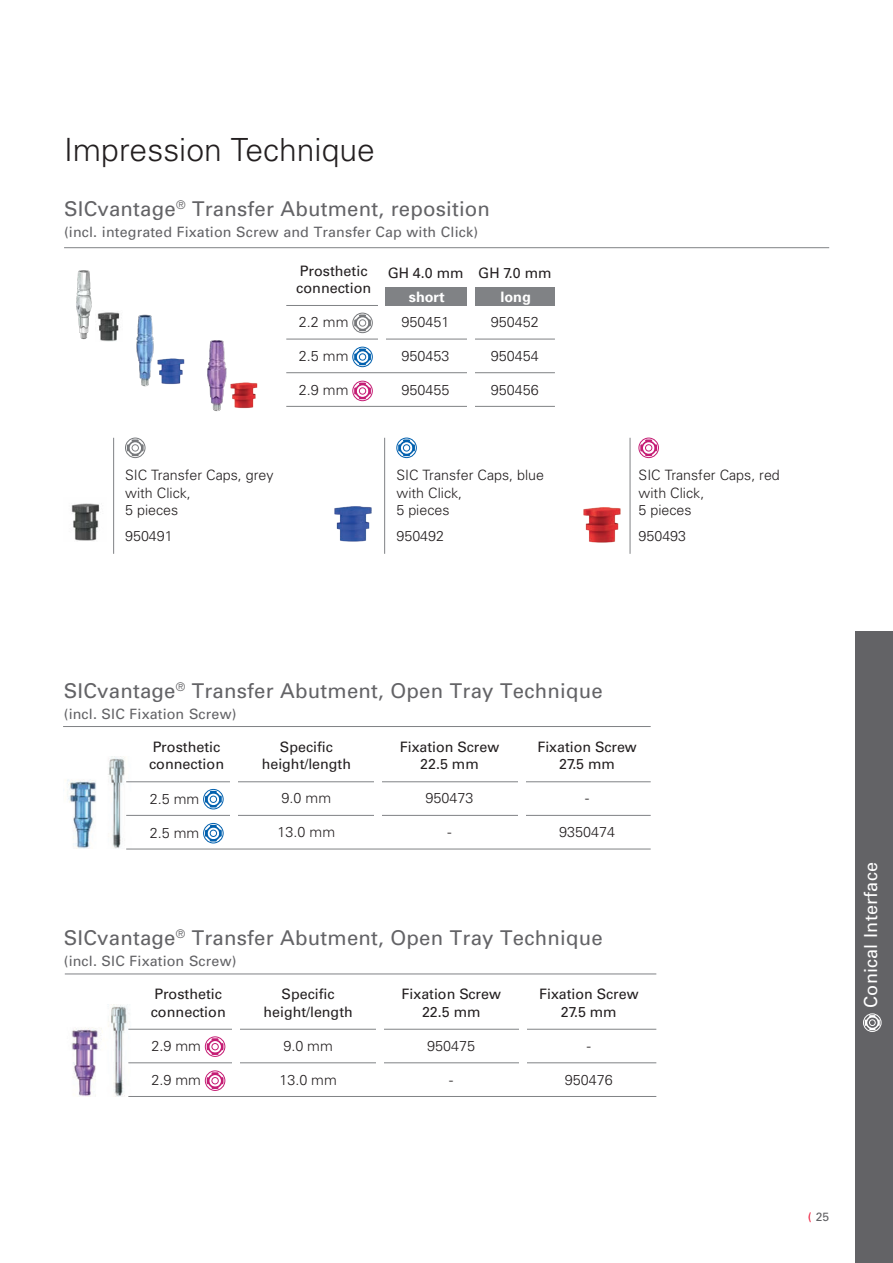
<style>
.page{position:relative;width:893px;height:1263px;background:#fff}
.page>*{position:absolute;margin:0;border:0;box-sizing:border-box;transform-origin:0 0}
.t1{font:300 31.95px "Univers";color:#231f20}
.t2{font:20.4px "Univers";letter-spacing:.01em;color:#636366}
.t3{font:18px "Univers";letter-spacing:.01em;color:#fff}
.t4{font:500 14.4px/17.2px "Univers CE";color:#231f20;text-align:center}
.t5{font:300 14.4px "Univers";color:#231f20}
.t6{font:700 14.4px "Univers";color:#fff}
.t7{font:300 14.25px/17.1px "Univers";color:#231f20}
.t8{font:14.25px "Univers";letter-spacing:.01em;color:#636366}
.t9{font:12px "Univers";color:#636366}
.s1{color:#ed1a3a}
</style>
<div class="page">
<img style="left:98px;top:312px;width:22px;height:30px">
<img style="left:71px;top:503px;width:29px;height:38px">
<img style="left:67px;top:757px;width:65px;height:92px">
<img style="left:71px;top:1005px;width:63px;height:92px">
<img style="left:334px;top:506px;width:38px;height:36px">
<img style="left:583px;top:507px;width:38px;height:36px">
<img style="left:231px;top:382px;width:27px;height:27px">
<img style="left:164px;top:358px;width:21px;height:27px">
<img style="left:76px;top:270px;width:22px;height:70px">
<img style="left:136px;top:314px;width:28px;height:73px">
<img style="left:207px;top:340px;width:24px;height:71px">
<div style="left:856px;top:631px;width:37px;height:632px;background:#636366"></div>
<svg style="left:354px;top:315px;width:17px;height:16px"></svg>
<div style="left:359px;top:319px;width:7px;height:7px;border:1px solid #808285;border-radius:50%"></div>
<div style="left:352px;top:313px;width:21px;height:20px;border:1px solid #76787b;border-radius:50%"></div>
<svg style="left:354px;top:349px;width:17px;height:16px"></svg>
<div style="left:359px;top:353px;width:7px;height:7px;border:1px solid #0160ae;border-radius:50%"></div>
<div style="left:352px;top:347px;width:21px;height:20px;border:1px solid #0160ae;border-radius:50%"></div>
<svg style="left:354px;top:383px;width:17px;height:16px"></svg>
<div style="left:359px;top:387px;width:7px;height:7px;border:1px solid #c51c74;border-radius:50%"></div>
<div style="left:352px;top:381px;width:21px;height:20px;border:1px solid #c51c74;border-radius:50%"></div>
<hr style="left:286px;top:305px;width:269px;height:1px;background:#808285">
<hr style="left:286px;top:339px;width:269px;height:1px;background:#808285">
<div style="left:378px;top:252px;width:8px;height:172px;background:#fff"></div>
<hr style="left:286px;top:372px;width:269px;height:1px;background:#808285">
<hr style="left:286px;top:406px;width:269px;height:1px;background:#808285">
<hr style="left:64px;top:247px;width:765px;height:1px;background:#808285">
<hr style="left:113px;top:438px;width:1px;height:116px;background:#808285">
<hr style="left:384px;top:438px;width:1px;height:116px;background:#808285">
<hr style="left:630px;top:438px;width:1px;height:116px;background:#808285">
<div style="left:472px;top:287px;width:83px;height:18px;background:#808285"></div>
<div style="left:386px;top:287px;width:82px;height:18px;background:#808285"></div>
<div style="left:467px;top:252px;width:8px;height:172px;background:#fff"></div>
<svg style="left:205px;top:791px;width:17px;height:16px"></svg>
<div style="left:210px;top:796px;width:7px;height:7px;border:1px solid #0160ae;border-radius:50%"></div>
<div style="left:203px;top:789px;width:20px;height:20px;border:1px solid #0160ae;border-radius:50%"></div>
<svg style="left:205px;top:825px;width:17px;height:16px"></svg>
<div style="left:210px;top:830px;width:7px;height:7px;border:1px solid #0160ae;border-radius:50%"></div>
<div style="left:203px;top:823px;width:20px;height:20px;border:1px solid #0160ae;border-radius:50%"></div>
<hr style="left:126px;top:781px;width:525px;height:1px;background:#808285">
<hr style="left:126px;top:815px;width:525px;height:1px;background:#808285">
<div style="left:231px;top:728px;width:7px;height:133px;background:#fff"></div>
<div style="left:374px;top:728px;width:8px;height:133px;background:#fff"></div>
<div style="left:518px;top:728px;width:7px;height:133px;background:#fff"></div>
<hr style="left:126px;top:849px;width:525px;height:1px;background:#808285">
<hr style="left:63px;top:726px;width:588px;height:1px;background:#808285">
<svg style="left:207px;top:1038px;width:16px;height:17px"></svg>
<div style="left:212px;top:1043px;width:7px;height:7px;border:1px solid #c51c74;border-radius:50%"></div>
<div style="left:205px;top:1036px;width:20px;height:21px;border:1px solid #c51c74;border-radius:50%"></div>
<svg style="left:207px;top:1072px;width:16px;height:17px"></svg>
<div style="left:212px;top:1077px;width:7px;height:7px;border:1px solid #c51c74;border-radius:50%"></div>
<div style="left:205px;top:1070px;width:20px;height:21px;border:1px solid #c51c74;border-radius:50%"></div>
<hr style="left:128px;top:1029px;width:528px;height:1px;background:#808285">
<hr style="left:128px;top:1062px;width:528px;height:1px;background:#808285">
<div style="left:232px;top:976px;width:8px;height:133px;background:#fff"></div>
<div style="left:376px;top:976px;width:8px;height:133px;background:#fff"></div>
<div style="left:519px;top:976px;width:8px;height:133px;background:#fff"></div>
<hr style="left:128px;top:1096px;width:528px;height:1px;background:#808285">
<hr style="left:65px;top:974px;width:591px;height:1px;background:#808285">
<svg style="left:127px;top:439px;width:17px;height:17px"></svg>
<div style="left:132px;top:444px;width:7px;height:7px;border:1px solid #808285;border-radius:50%"></div>
<div style="left:125px;top:438px;width:20px;height:20px;border:1px solid #76787b;border-radius:50%"></div>
<svg style="left:865px;top:1015px;width:15px;height:15px"></svg>
<div style="left:869px;top:1019px;width:6px;height:7px;border:1px solid #fff;border-radius:50%"></div>
<div style="left:863px;top:1013px;width:18px;height:19px;border:1px solid #fff;border-radius:50%"></div>
<svg style="left:398px;top:439px;width:17px;height:17px"></svg>
<div style="left:403px;top:444px;width:7px;height:7px;border:1px solid #0160ae;border-radius:50%"></div>
<div style="left:396px;top:438px;width:21px;height:20px;border:1px solid #0160ae;border-radius:50%"></div>
<svg style="left:640px;top:439px;width:17px;height:17px"></svg>
<div style="left:645px;top:444px;width:7px;height:7px;border:1px solid #c51c74;border-radius:50%"></div>
<div style="left:639px;top:438px;width:20px;height:20px;border:1px solid #c51c74;border-radius:50%"></div>
<p class="t1" style="left:64px;top:131px;width:312px">Impression Technique</p>
<p class="t2" style="left:64px;top:197px;width:427px">SICvantage<sup>®</sup> Transfer Abutment, reposition</p>
<p class="t8" style="left:64px;top:223px;width:415px">(incl. integrated Fixation Screw and Transfer Cap with Click)</p>
<p class="t4" style="left:300px;top:262px;width:69px">Prosthetic</p>
<p class="t4" style="left:296px;top:280px;width:77px">connection</p>
<p class="t4" style="left:388px;top:265px;width:77px">GH 4.0 mm</p>
<p class="t4" style="left:478px;top:265px;width:75px">GH 7.0 mm</p>
<p class="t6" style="left:409px;top:288px;width:38px">short</p>
<p class="t6" style="left:500px;top:288px;width:32px">long</p>
<p class="t5" style="left:299px;top:314px;width:51px">2.2 mm</p>
<p class="t5" style="left:402px;top:313px;width:49px">950451</p>
<p class="t5" style="left:491px;top:313px;width:49px">950452</p>
<p class="t5" style="left:299px;top:348px;width:51px">2.5 mm</p>
<p class="t5" style="left:402px;top:347px;width:49px">950453</p>
<p class="t5" style="left:491px;top:347px;width:49px">950454</p>
<p class="t5" style="left:299px;top:382px;width:51px">2.9 mm</p>
<p class="t5" style="left:402px;top:381px;width:49px">950455</p>
<p class="t5" style="left:491px;top:381px;width:49px">950456</p>
<p class="t7" style="left:125px;top:467px;width:150px">SIC Transfer Caps, grey with Click,<br>5 pieces</p>
<p class="t7" style="left:125px;top:527px;width:49px">950491</p>
<p class="t7" style="left:396px;top:467px;width:149px">SIC Transfer Caps, blue with Click,</p>
<p class="t7" style="left:396px;top:501px;width:55px">5 pieces</p>
<p class="t7" style="left:396px;top:527px;width:49px">950492</p>
<p class="t7" style="left:639px;top:467px;width:143px">SIC Transfer Caps, red with Click,</p>
<p class="t7" style="left:639px;top:501px;width:55px">5 pieces</p>
<p class="t7" style="left:639px;top:527px;width:49px">950493</p>
<p class="t2" style="left:64px;top:679px;width:540px">SICvantage<sup>®</sup> Transfer Abutment, Open Tray Technique</p>
<p class="t8" style="left:64px;top:705px;width:174px">(incl. SIC Fixation Screw)</p>
<p class="t4" style="left:153px;top:739px;width:69px">Prosthetic</p>
<p class="t4" style="left:149px;top:756px;width:77px">connection</p>
<p class="t4" style="left:262px;top:739px;width:91px">Specific height/length</p>
<p class="t4" style="left:400px;top:739px;width:101px">Fixation Screw<br>22.5 mm</p>
<p class="t4" style="left:537px;top:739px;width:101px">Fixation Screw<br>27.5 mm</p>
<p class="t5" style="left:150px;top:790px;width:51px">2.5 mm</p>
<p class="t5" style="left:282px;top:790px;width:51px">9.0 mm</p>
<p class="t5" style="left:426px;top:790px;width:49px">950473</p>
<p class="t5" style="left:585px;top:790px;width:5px">-</p>
<p class="t5" style="left:150px;top:824px;width:51px">2.5 mm</p>
<p class="t5" style="left:278px;top:824px;width:59px">13.0 mm</p>
<p class="t5" style="left:448px;top:824px;width:5px">-</p>
<p class="t5" style="left:559px;top:824px;width:57px">9350474</p>
<p class="t2" style="left:64px;top:926px;width:540px">SICvantage<sup>®</sup> Transfer Abutment, Open Tray Technique</p>
<p class="t8" style="left:64px;top:952px;width:174px">(incl. SIC Fixation Screw)</p>
<p class="t4" style="left:155px;top:986px;width:69px">Prosthetic</p>
<p class="t4" style="left:151px;top:1003px;width:77px">connection</p>
<p class="t4" style="left:263px;top:986px;width:91px">Specific height/length</p>
<p class="t4" style="left:402px;top:986px;width:101px">Fixation Screw<br>22.5 mm</p>
<p class="t4" style="left:539px;top:986px;width:101px">Fixation Screw<br>27.5 mm</p>
<p class="t5" style="left:151px;top:1037px;width:51px">2.9 mm</p>
<p class="t5" style="left:283px;top:1037px;width:51px">9.0 mm</p>
<p class="t5" style="left:427px;top:1037px;width:49px">950475</p>
<p class="t5" style="left:587px;top:1037px;width:5px">-</p>
<p class="t5" style="left:151px;top:1071px;width:51px">2.9 mm</p>
<p class="t5" style="left:279px;top:1071px;width:59px">13.0 mm</p>
<p class="t5" style="left:449px;top:1071px;width:5px">-</p>
<p class="t5" style="left:565px;top:1071px;width:49px">950476</p>
<p class="t3" style="left:860px;top:1008px;width:147px;rotate:-90deg">Conical Interface</p>
<p class="t9" style="left:808px;top:1210px;width:23px"><span class="s1">(</span> 25</p>
</div>
